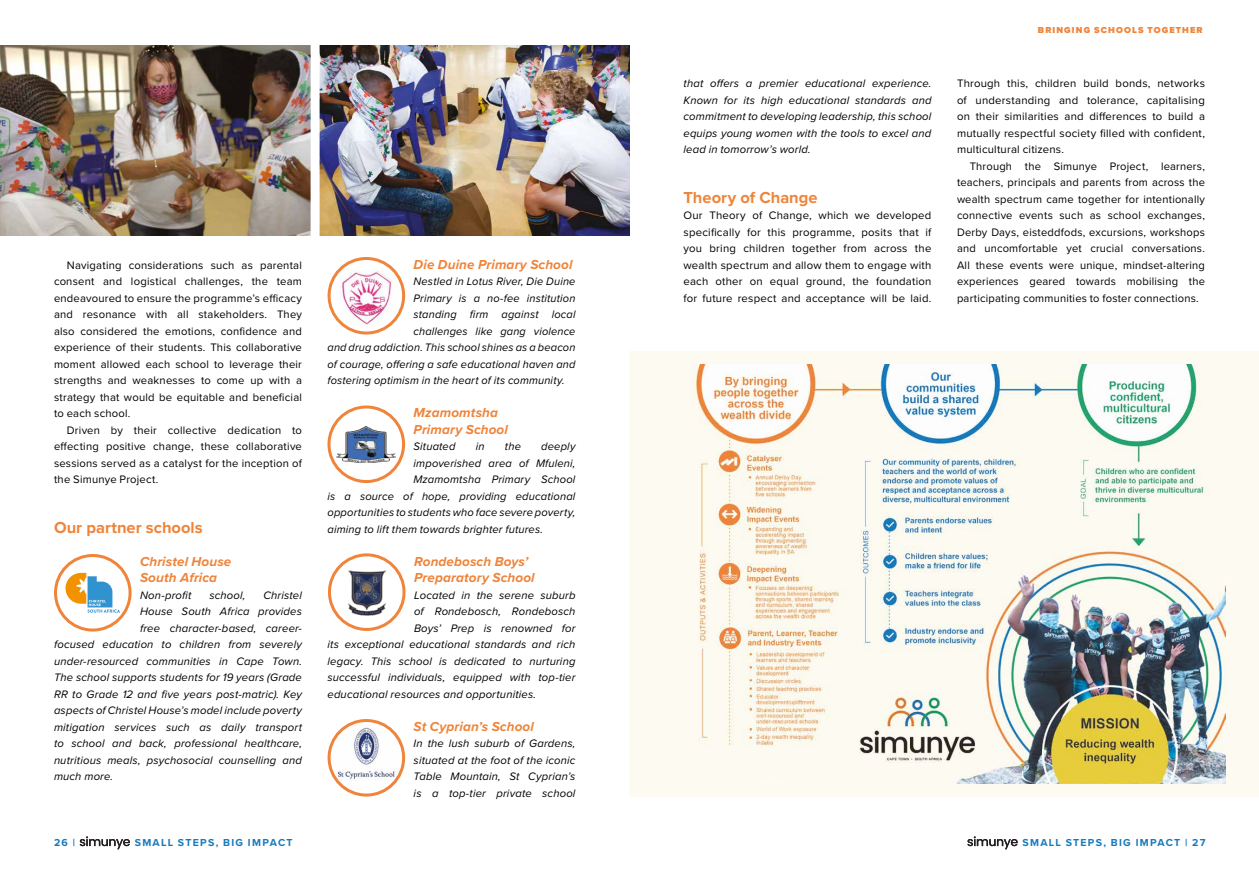
<style>
.page{position:relative;width:1259px;height:893px;background:#fff}
.page>*{position:absolute;margin:0;border:0;box-sizing:border-box;transform-origin:0 0}
.t1{font:700 16.5px "Proxima Nova";color:#ef843a}
.t2{font:italic 700 13.5px/16.5px "Proxima Nova";letter-spacing:.01em;color:#ef843a}
.t3{font:italic 11.25px/16.5px "Proxima Nova";letter-spacing:.015em;color:#000;text-align:justify}
.t4{font:11.25px/16.5px "Proxima Nova";letter-spacing:.02em;color:#000;text-align:justify}
.t5{font:700 10.5px "Proxima Nova";letter-spacing:.12em;color:#167abd}
.t6{font:900 9px "Proxima Nova";letter-spacing:.12em;color:#ef843a}
</style>
<div class="page">
<svg style="left:80px;top:836px;width:50px;height:13px"></svg>
<svg style="left:967px;top:836px;width:50px;height:13px"></svg>
<div style="left:629px;top:351px;width:630px;height:446px;background:#fdfbf1"></div>
<img style="left:690px;top:365px;width:535px;height:418px">
<img style="left:0;top:46px;width:629px;height:190px">
<div style="left:310px;top:33px;width:10px;height:211px;background:#fff"></div>
<img style="left:340px;top:270px;width:59px;height:55px">
<div style="left:327px;top:257px;width:78px;height:78px;border:3px solid #ef843a;border-radius:50%"></div>
<img style="left:337px;top:426px;width:59px;height:36px">
<div style="left:327px;top:405px;width:78px;height:78px;border:3px solid #ef843a;border-radius:50%"></div>
<img style="left:348px;top:570px;width:37px;height:45px">
<div style="left:328px;top:553px;width:77px;height:78px;border:3px solid #ef843a;border-radius:50%"></div>
<img style="left:331px;top:720px;width:73px;height:71px">
<div style="left:327px;top:719px;width:78px;height:78px;border:3px solid #ef843a;border-radius:50%"></div>
<div style="left:54px;top:554px;width:78px;height:78px;border:3px solid #ef843a;border-radius:50%"></div>
<svg style="left:66px;top:573px;width:54px;height:40px"></svg>
<p class="t4" style="left:54px;top:256px;width:249px;text-indent:13px">Navigating considerations such as parental consent and logistical challenges, the team endeavoured to ensure the programme’s efficacy and resonance with all stakeholders. They also considered the emotions, confidence and experience of their students. This collaborative moment allowed each school to leverage their strengths and weaknesses to come up with a strategy that would be equitable and beneficial to each school.</p>
<p class="t4" style="left:54px;top:421px;width:249px;text-indent:13px">Driven by their collective dedication to effecting positive change, these collaborative sessions served as a catalyst for the inception of the Simunye Project.</p>
<h1 class="t1" style="left:54px;top:515px;width:150px">Our partner schools</h1>
<p class="t2" style="left:140px;top:552px;width:93px">Christel House<br>South Africa</p>
<p class="t3" style="left:140px;top:586px;width:53px">Non-profit</p>
<p class="t3" style="left:209px;top:586px;width:37px">school,</p>
<p class="t3" style="left:263px;top:586px;width:40px">Christel</p>
<p class="t3" style="left:140px;top:603px;width:163px">House South Africa provides</p>
<p class="t3" style="left:140px;top:619px;width:163px">free character-based, career-</p>
<p class="t3" style="left:54px;top:636px;width:249px">focused education to children from severely</p>
<p class="t3" style="left:54px;top:652px;width:249px">under-resourced communities in Cape Town.</p>
<p class="t3" style="left:54px;top:669px;width:249px">The school supports students for 19 years (Grade</p>
<p class="t3" style="left:54px;top:685px;width:249px">RR to Grade 12 and five years post-matric). Key</p>
<p class="t3" style="left:54px;top:702px;width:249px">aspects of Christel House’s model include poverty</p>
<p class="t3" style="left:54px;top:718px;width:249px">mitigation services such as daily transport</p>
<p class="t3" style="left:54px;top:735px;width:249px">to school and back, professional healthcare,</p>
<p class="t3" style="left:54px;top:751px;width:249px">nutritious meals, psychosocial counselling and</p>
<p class="t3" style="left:54px;top:768px;width:61px">much more.</p>
<p class="t2" style="left:414px;top:255px;width:160px">Die Duine Primary School</p>
<p class="t3" style="left:414px;top:273px;width:163px">Nestled in Lotus River, Die Duine</p>
<p class="t3" style="left:414px;top:289px;width:163px">Primary is a no-fee institution</p>
<p class="t3" style="left:414px;top:306px;width:163px">standing firm against local</p>
<p class="t3" style="left:414px;top:322px;width:163px">challenges like gang violence</p>
<p class="t3" style="left:327px;top:339px;width:249px">and drug addiction. This school shines as a beacon</p>
<p class="t3" style="left:327px;top:355px;width:249px">of courage, offering a safe educational haven and</p>
<p class="t3" style="left:327px;top:372px;width:239px">fostering optimism in the heart of its community.</p>
<p class="t2" style="left:413px;top:404px;width:96px">Mzamomtsha<br>Primary School</p>
<p class="t3" style="left:413px;top:438px;width:43px">Situated</p>
<p class="t3" style="left:476px;top:438px;width:10px">in</p>
<p class="t3" style="left:505px;top:438px;width:18px">the</p>
<p class="t3" style="left:541px;top:438px;width:36px">deeply</p>
<p class="t3" style="left:413px;top:454px;width:163px">impoverished area of Mfuleni,</p>
<p class="t3" style="left:413px;top:471px;width:163px">Mzamomtsha Primary School</p>
<p class="t3" style="left:327px;top:487px;width:249px">is a source of hope, providing educational</p>
<p class="t3" style="left:327px;top:504px;width:249px">opportunities to students who face severe poverty,</p>
<p class="t3" style="left:327px;top:520px;width:217px">aiming to lift them towards brighter futures.</p>
<p class="t2" style="left:414px;top:552px;width:122px">Rondebosch Boys’<br>Preparatory School</p>
<p class="t3" style="left:414px;top:586px;width:163px">Located in the serene suburb</p>
<p class="t3" style="left:414px;top:603px;width:163px">of Rondebosch, Rondebosch</p>
<p class="t3" style="left:414px;top:619px;width:163px">Boys’ Prep is renowned for</p>
<p class="t3" style="left:327px;top:636px;width:249px">its exceptional educational standards and rich</p>
<p class="t3" style="left:327px;top:652px;width:249px">legacy. This school is dedicated to nurturing</p>
<p class="t3" style="left:327px;top:669px;width:249px">successful individuals, equipped with top-tier</p>
<p class="t3" style="left:327px;top:685px;width:210px">educational resources and opportunities.</p>
<p class="t2" style="left:414px;top:717px;width:122px">St Cyprian’s School</p>
<p class="t3" style="left:414px;top:735px;width:163px">In the lush suburb of Gardens, situated at the foot of the iconic Table Mountain, St Cyprian’s is a top-tier private school</p>
<p class="t3" style="left:683px;top:75px;width:249px">that offers a premier educational experience.<br>Known for its high educational standards and commitment to developing leadership, this school equips young women with the tools to excel and lead in tomorrow’s world.</p>
<h1 class="t1" style="left:683px;top:185px;width:136px">Theory of Change</h1>
<p class="t4" style="left:683px;top:207px;width:249px">Our Theory of Change, which we developed specifically for this programme, posits that if you bring children together from across the wealth spectrum and allow them to engage with each other on equal ground, the foundation for future respect and acceptance will be laid.</p>
<p class="t6" style="left:1038px;top:23px;width:166px">BRINGING SCHOOLS TOGETHER</p>
<p class="t4" style="left:957px;top:75px;width:249px">Through this, children build bonds, networks of understanding and tolerance, capitalising on their similarities and differences to build a mutually respectful society filled with confident, multicultural citizens.</p>
<p class="t4" style="left:957px;top:157px;width:249px;text-indent:13px">Through the Simunye Project, learners, teachers, principals and parents from across the wealth spectrum came together for intentionally connective events such as school exchanges, Derby Days, eisteddfods, excursions, workshops and uncomfortable yet crucial conversations.<br>All these events were unique, mindset-altering experiences geared towards mobilising the participating communities to foster connections.</p>
<p class="t5" style="left:54px;top:835px;width:22px">26 |</p>
<p class="t5" style="left:135px;top:835px;width:159px">SMALL STEPS, BIG IMPACT</p>
<p class="t5" style="left:1022px;top:835px;width:184px">SMALL STEPS, BIG IMPACT | 27</p>
</div>
